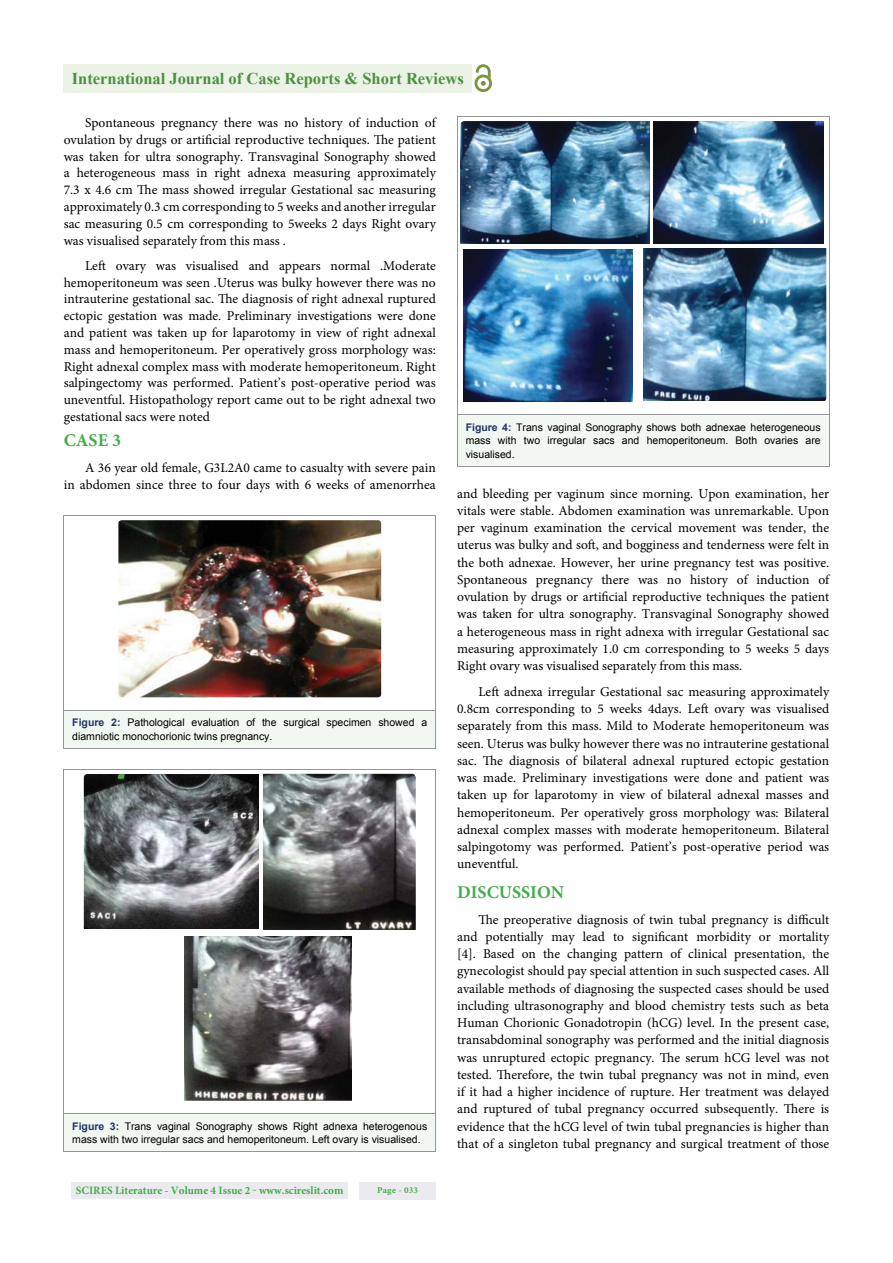
<style>
.page{position:relative;width:893px;height:1263px;background:#fff}
.page>*{position:absolute;margin:0;border:0;box-sizing:border-box;transform-origin:0 0}
.t1{font:700 18px "Minion Pro";color:#41ad49}
.t2{font:700 16.5px "Times New Roman";color:#4d9041}
.t3{font:13.5px/17.2px "Minion Pro";color:#000;text-align:justify}
.t4{font:700 11.25px "Minion Pro";color:#41ad49}
.t5{font:10.5px/13.5px "Arial";color:#000}
.t6{font:700 9px "Minion Pro";letter-spacing:.03em;color:#41ad49}
.s1{font-weight:700;color:#20336c}
</style>
<div class="page">
<div style="left:72px;top:1182px;width:276px;height:17px;background:#ebeaef"></div>
<div style="left:359px;top:1182px;width:77px;height:17px;background:#ebeaef"></div>
<div style="left:63px;top:64px;width:409px;height:28px;background:#eaf3e6"></div>
<img style="left:476px;top:64px;width:15px;height:11px">
<img style="left:474px;top:75px;width:18px;height:17px">
<svg style="left:481px;top:81px;width:5px;height:5px"></svg>
<div style="left:64px;top:710px;width:372px;height:38px;background:#f0f8f1"></div>
<img style="left:118px;top:520px;width:263px;height:177px;border-radius:3px">
<div style="left:64px;top:1114px;width:372px;height:38px;background:#f0f8f1"></div>
<hr style="left:64px;top:1113px;width:372px;height:1px;background:#939598">
<hr style="left:64px;top:1152px;width:372px;height:1px;background:#939598">
<img style="left:84px;top:774px;width:174px;height:155px">
<img style="left:263px;top:774px;width:153px;height:155px">
<img style="left:185px;top:936px;width:167px;height:165px">
<div style="left:457px;top:415px;width:372px;height:51px;background:#f0f8f1"></div>
<img style="left:460px;top:121px;width:190px;height:123px">
<img style="left:654px;top:121px;width:169px;height:123px">
<img style="left:463px;top:249px;width:169px;height:153px">
<img style="left:644px;top:248px;width:182px;height:153px">
<p class="t2" style="left:72px;top:69px;width:393px">International Journal of Case Reports &amp; Short Reviews</p>
<p class="t3" style="left:64px;top:115px;width:374px;line-height:16.8px;text-indent:21px">Spontaneous pregnancy there was no history of induction of ovulation by drugs or artificial reproductive techniques. The patient was taken for ultra sonography. Transvaginal Sonography showed a heterogeneous mass in right adnexa measuring approximately 7.3 x 4.6 cm The mass showed irregular Gestational sac measuring approximately 0.3 cm corresponding to 5 weeks and another irregular sac measuring 0.5 cm corresponding to 5weeks 2 days Right ovary was visualised separately from this mass .</p>
<p class="t3" style="left:64px;top:258px;width:374px;line-height:16.8px;text-indent:21px">Left ovary was visualised and appears normal .Moderate hemoperitoneum was seen .Uterus was bulky however there was no intrauterine gestational sac. The diagnosis of right adnexal ruptured ectopic gestation was made. Preliminary investigations were done and patient was taken up for laparotomy in view of right adnexal mass and hemoperitoneum. Per operatively gross morphology was:<br>Right adnexal complex mass with moderate hemoperitoneum. Right salpingectomy was performed. Patient’s post-operative period was uneventful. Histopathology report came out to be right adnexal two gestational sacs were noted</p>
<h1 class="t1" style="left:64px;top:434px;width:59px">CASE 3</h1>
<p class="t3" style="left:64px;top:460px;width:374px;text-align:right">A 36 year old female, G3L2A0 came to casualty with severe pain<br>in abdomen since three to four days with 6 weeks of amenorrhea</p>
<p class="t5" style="left:466px;top:421px;width:356px;text-align:justify"><span class="s1">Figure 4:</span> Trans vaginal Sonography shows both adnexae heterogeneous mass with two irregular sacs and hemoperitoneum. Both ovaries are visualised.</p>
<p class="t3" style="left:457px;top:486px;width:374px">and bleeding per vaginum since morning. Upon examination, her vitals were stable. Abdomen examination was unremarkable. Upon per vaginum examination the cervical movement was tender, the uterus was bulky and soft, and bogginess and tenderness were felt in the both adnexae. However, her urine pregnancy test was positive.<br>Spontaneous pregnancy there was no history of induction of ovulation by drugs or artificial reproductive techniques the patient was taken for ultra sonography. Transvaginal Sonography showed a heterogeneous mass in right adnexa with irregular Gestational sac measuring approximately 1.0 cm corresponding to 5 weeks 5 days Right ovary was visualised separately from this mass.</p>
<p class="t3" style="left:457px;top:684px;width:374px;text-indent:21px">Left adnexa irregular Gestational sac measuring approximately 0.8cm corresponding to 5 weeks 4days. Left ovary was visualised separately from this mass. Mild to Moderate hemoperitoneum was seen. Uterus was bulky however there was no intrauterine gestational sac. The diagnosis of bilateral adnexal ruptured ectopic gestation was made. Preliminary investigations were done and patient was taken up for laparotomy in view of bilateral adnexal masses and hemoperitoneum. Per operatively gross morphology was: Bilateral adnexal complex masses with moderate hemoperitoneum. Bilateral salpingotomy was performed. Patient’s post-operative period was uneventful.</p>
<h1 class="t1" style="left:457px;top:885px;width:108px">DISCUSSION</h1>
<p class="t3" style="left:457px;top:912px;width:374px;text-indent:21px">The preoperative diagnosis of twin tubal pregnancy is difficult and potentially may lead to significant morbidity or mortality [4]. Based on the changing pattern of clinical presentation, the gynecologist should pay special attention in such suspected cases. All available methods of diagnosing the suspected cases should be used including ultrasonography and blood chemistry tests such as beta Human Chorionic Gonadotropin (hCG) level. In the present case, transabdominal sonography was performed and the initial diagnosis was unruptured ectopic pregnancy. The serum hCG level was not tested. Therefore, the twin tubal pregnancy was not in mind, even if it had a higher incidence of rupture. Her treatment was delayed and ruptured of tubal pregnancy occurred subsequently. There is evidence that the hCG level of twin tubal pregnancies is higher than that of a singleton tubal pregnancy and surgical treatment of those</p>
<p class="t5" style="left:72px;top:716px;width:356px"><span class="s1">Figure 2:</span> Pathological evaluation of the surgical specimen showed a diamniotic monochorionic twins pregnancy.</p>
<p class="t5" style="left:72px;top:1119px;width:356px"><span class="s1">Figure 3:</span> Trans vaginal Sonography shows Right adnexa heterogenous mass with two irregular sacs and hemoperitoneum. Left ovary is visualised.</p>
<p class="t4" style="left:76px;top:1186px;width:269px">SCIRES Literature - Volume 4 Issue 2 - www.scireslit.com</p>
<p class="t6" style="left:377px;top:1186px;width:42px">Page - 033</p>
</div>
